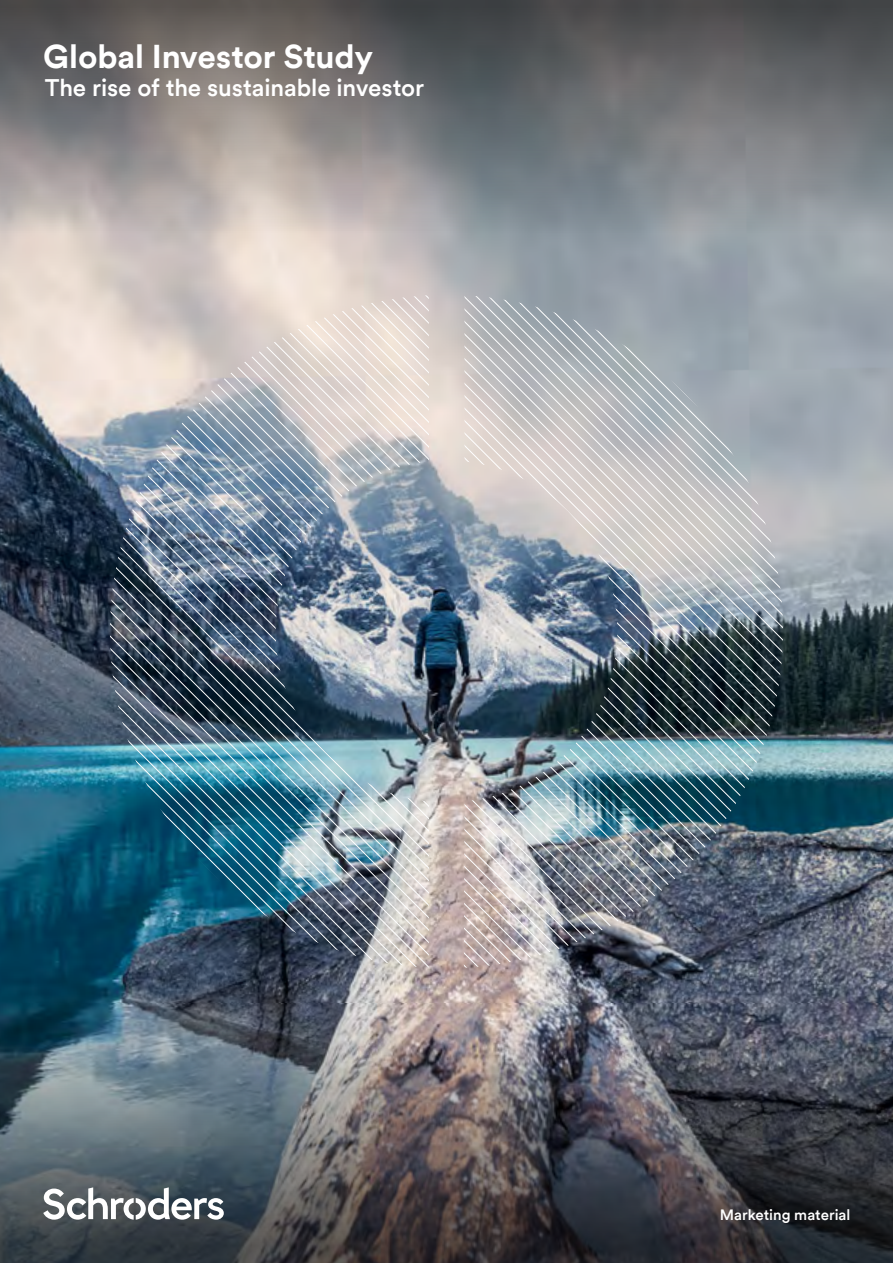
<style>
.page{position:relative;width:893px;height:1263px;background:#fff}
.page>*{position:absolute;margin:0;border:0;box-sizing:border-box;transform-origin:0 0}
.t1{font:700 33px "Schroders Circular TT";letter-spacing:-.005em;color:#fff}
.t2{font:500 24px "Schroders Circular TT";letter-spacing:-.005em;color:#fff}
.t3{font:500 15px "Schroders Circular TT";color:#fff}
</style>
<div class="page">
<img style="left:0;top:247px;width:893px;height:757px">
<svg style="left:0;top:0;width:893px;height:247px;background:#7e7e7f"></svg>
<img style="left:0;top:1004px;width:893px;height:259px">
<svg style="left:43px;top:1187px;width:181px;height:33px"></svg>
<img style="left:110px;top:295px;width:673px;height:673px">
<h1 class="t1" style="left:43px;top:34px;width:331px">Global Investor Study</h1>
<p class="t2" style="left:45px;top:71px;width:381px">The rise of the sustainable investor</p>
<p class="t3" style="left:720px;top:1204px;width:132px">Marketing material</p>
</div>
